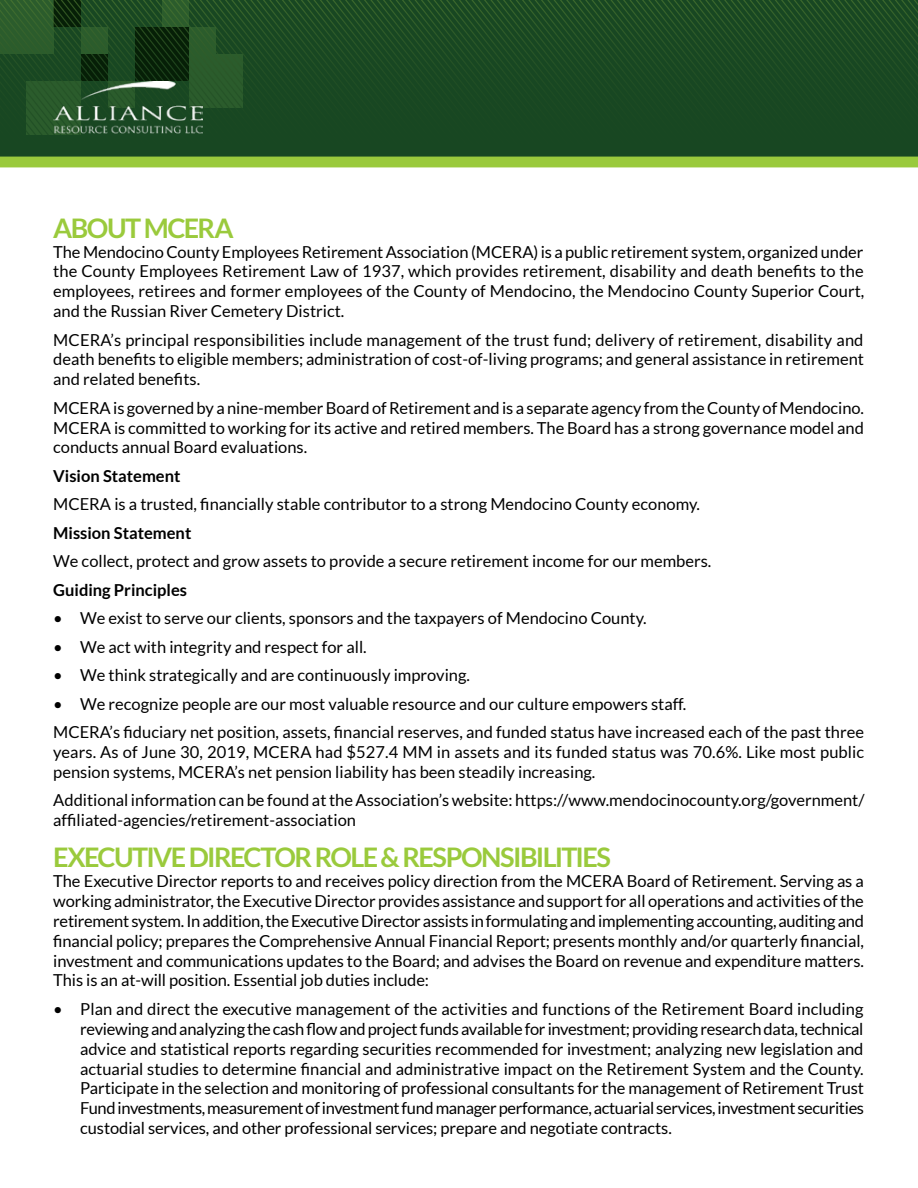
<style>
.page{position:relative;width:918px;height:1188px;background:#fff}
.page>*{position:absolute;margin:0;border:0;box-sizing:border-box;transform-origin:0 0}
.t1{font:700 27px "Lato";letter-spacing:-.06em;color:#9aca3c}
.t2{font:16.5px/19.8px "Lato";color:#000;text-align:justify}
.t3{font:700 16.5px "Lato";color:#000}
</style>
<div class="page">
<svg style="left:0;top:0;width:918px;height:157px"></svg>
<img style="left:53px;top:82px;width:149px;height:53px">
<div style="left:0;top:157px;width:918px;height:10px;background:#9aca3c"></div>
<h1 class="t1" style="left:53px;top:212px;width:182px">ABOUT MCERA</h1>
<p class="t2" style="left:53px;top:242px;width:813px">The Mendocino County Employees Retirement Association (MCERA) is a public retirement system, organized under the County Employees Retirement Law of 1937, which provides retirement, disability and death benefits to the employees, retirees and former employees of the County of Mendocino, the Mendocino County Superior Court, and the Russian River Cemetery District.</p>
<p class="t2" style="left:53px;top:330px;width:812px">MCERA’s principal responsibilities include management of the trust fund; delivery of retirement, disability and death benefits to eligible members; administration of cost-of-living programs; and general assistance in retirement and related benefits.</p>
<p class="t2" style="left:53px;top:398px;width:812px">MCERA is governed by a nine-member Board of Retirement and is a separate agency from the County of Mendocino.<br>MCERA is committed to working for its active and retired members. The Board has a strong governance model and conducts annual Board evaluations.</p>
<p class="t3" style="left:53px;top:467px;width:129px">Vision Statement</p>
<p class="t2" style="left:53px;top:494px;width:648px">MCERA is a trusted, financially stable contributor to a strong Mendocino County economy.</p>
<p class="t3" style="left:53px;top:523px;width:140px">Mission Statement</p>
<p class="t2" style="left:53px;top:551px;width:660px">We collect, protect and grow assets to provide a secure retirement income for our members.</p>
<p class="t3" style="left:53px;top:580px;width:135px">Guiding Principles</p>
<p class="t2" style="left:53px;top:608px;width:595px">• We exist to serve our clients, sponsors and the taxpayers of Mendocino County.</p>
<p class="t2" style="left:53px;top:637px;width:315px">• We act with integrity and respect for all.</p>
<p class="t2" style="left:53px;top:665px;width:418px">• We think strategically and are continuously improving.</p>
<p class="t2" style="left:53px;top:689px;width:812px;line-height:28.5px">• We recognize people are our most valuable resource and our culture empowers staff.<br>MCERA’s fiduciary net position, assets, financial reserves, and funded status have increased each of the past three</p>
<p class="t2" style="left:53px;top:742px;width:813px">years. As of June 30, 2019, MCERA had $527.4 MM in assets and its funded status was 70.6%. Like most public pension systems, MCERA’s net pension liability has been steadily increasing.</p>
<p class="t2" style="left:53px;top:790px;width:813px">Additional information can be found at the Association’s website: https://www.mendocinocounty.org/government/ affiliated-agencies/retirement-association</p>
<h1 class="t1" style="left:53px;top:842px;width:559px">EXECUTIVE DIRECTOR ROLE &amp; RESPONSIBILITIES</h1>
<p class="t2" style="left:53px;top:871px;width:812px">The Executive Director reports to and receives policy direction from the MCERA Board of Retirement. Serving as a working administrator, the Executive Director provides assistance and support for all operations and activities of the retirement system. In addition, the Executive Director assists in formulating and implementing accounting, auditing and financial policy; prepares the Comprehensive Annual Financial Report; presents monthly and/or quarterly financial, investment and communications updates to the Board; and advises the Board on revenue and expenditure matters.<br>This is an at-will position. Essential job duties include:</p>
<p class="t2" style="left:80px;top:999px;width:785px;text-indent:-27px">• Plan and direct the executive management of the activities and functions of the Retirement Board including reviewing and analyzing the cash flow and project funds available for investment; providing research data, technical advice and statistical reports regarding securities recommended for investment; analyzing new legislation and actuarial studies to determine financial and administrative impact on the Retirement System and the County.<br>Participate in the selection and monitoring of professional consultants for the management of Retirement Trust Fund investments, measurement of investment fund manager performance, actuarial services, investment securities custodial services, and other professional services; prepare and negotiate contracts.</p>
</div>
